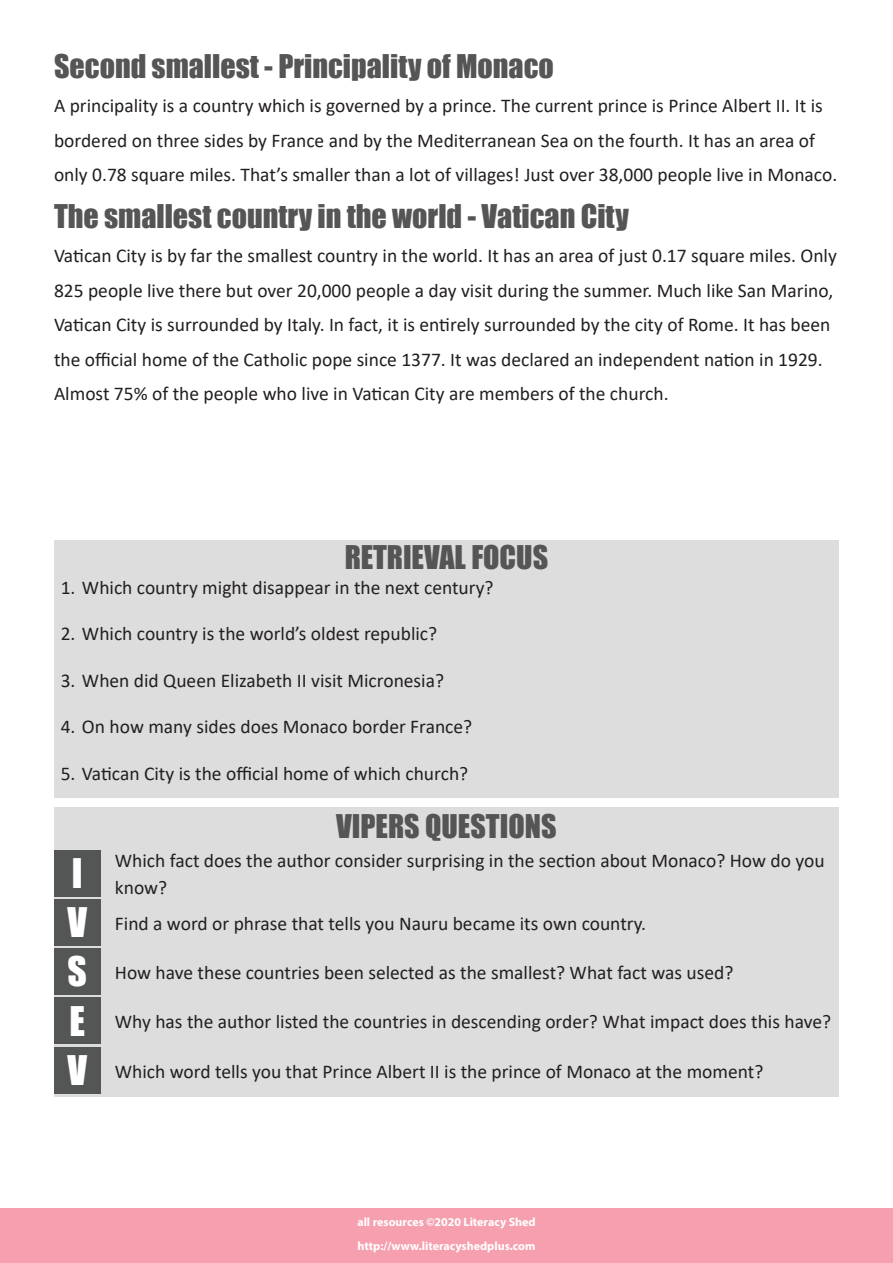
<style>
.page{position:relative;width:893px;height:1263px;background:#fff}
.page>*{position:absolute;margin:0;border:0;box-sizing:border-box;transform-origin:0 0}
.t1{font:37.5px "Impact";color:#fff}
.t2{font:30px "Impact";color:#545554}
.t3{font:19.5px/34.5px "Calibri";color:#231f20}
.t4{font:700 12px/24px "Myriad Pro";color:#fff}
.s1{font-family:"Impact";font-size:37.5px;color:#fff}
</style>
<div class="page">
<div style="left:0;top:1209px;width:893px;height:54px;background:#f6a0af"></div>
<div style="left:54px;top:540px;width:785px;height:258px;background:#ddddde"></div>
<div style="left:54px;top:808px;width:785px;height:289px;background:#ddddde"></div>
<div style="left:54px;top:850px;width:47px;height:46px;background:#545555"></div>
<div style="left:54px;top:899px;width:47px;height:46px;background:#545555"></div>
<div style="left:54px;top:948px;width:47px;height:47px;background:#545555"></div>
<div style="left:54px;top:997px;width:47px;height:47px;background:#545555"></div>
<div style="left:54px;top:1047px;width:47px;height:46px;background:#545555"></div>
<h2 class="t2" style="left:54px;top:43px;width:501px">Second smallest - Principality of Monaco</h2>
<p class="t3" style="left:54px;top:88px;width:785px">A principality is a country which is governed by a prince. The current prince is Prince Albert II. It is bordered on three sides by France and by the Mediterranean Sea on the fourth. It has an area of only 0.78 square miles. That’s smaller than a lot of villages! Just over 38,000 people live in Monaco.</p>
<h2 class="t2" style="left:54px;top:193px;width:576px">The smallest country in the world - Vatican City</h2>
<p class="t3" style="left:54px;top:238px;width:784px">Vatican City is by far the smallest country in the world. It has an area of just 0.17 square miles. Only 825 people live there but over 20,000 people a day visit during the summer. Much like San Marino, Vatican City is surrounded by Italy. In fact, it is entirely surrounded by the city of Rome. It has been the official home of the Catholic pope since 1377. It was declared an independent nation in 1929.<br>Almost 75% of the people who live in Vatican City are members of the church.</p>
<h2 class="t2" style="left:345px;top:534px;width:205px">RETRIEVAL FOCUS</h2>
<p class="t3" style="left:61px;top:569px;width:434px">1. Which country might disappear in the next century?</p>
<p class="t3" style="left:61px;top:616px;width:378px">2. Which country is the world’s oldest republic?</p>
<p class="t3" style="left:61px;top:662px;width:385px">3. When did Queen Elizabeth II visit Micronesia?</p>
<p class="t3" style="left:61px;top:709px;width:413px">4. On how many sides does Monaco border France?</p>
<p class="t3" style="left:61px;top:755px;width:409px">5. Vatican City is the official home of which church?</p>
<h2 class="t2" style="left:336px;top:803px;width:222px">VIPERS QUESTIONS</h2>
<h1 class="t1" style="left:72px;top:844px;width:12px">I</h1>
<p class="t3" style="left:115px;top:847px;width:711px;line-height:27px">Which fact does the author consider surprising in the section about Monaco? How do you know?</p>
<p class="t3" style="left:68px;top:905px;width:580px"><span class="s1">V</span> Find a word or phrase that tells you Nauru became its own country.</p>
<p class="t3" style="left:68px;top:955px;width:667px"><span class="s1">S</span> How have these countries been selected as the smallest? What fact was used?</p>
<p class="t3" style="left:70px;top:1004px;width:763px"><span class="s1">E</span> Why has the author listed the countries in descending order? What impact does this have?</p>
<p class="t3" style="left:68px;top:1053px;width:697px"><span class="s1">V</span> Which word tells you that Prince Albert II is the prince of Monaco at the moment?</p>
<p class="t4" style="left:357px;top:1209px;width:180px">all resources ©2020 Literacy Shed http://www.literacyshedplus.com</p>
</div>
